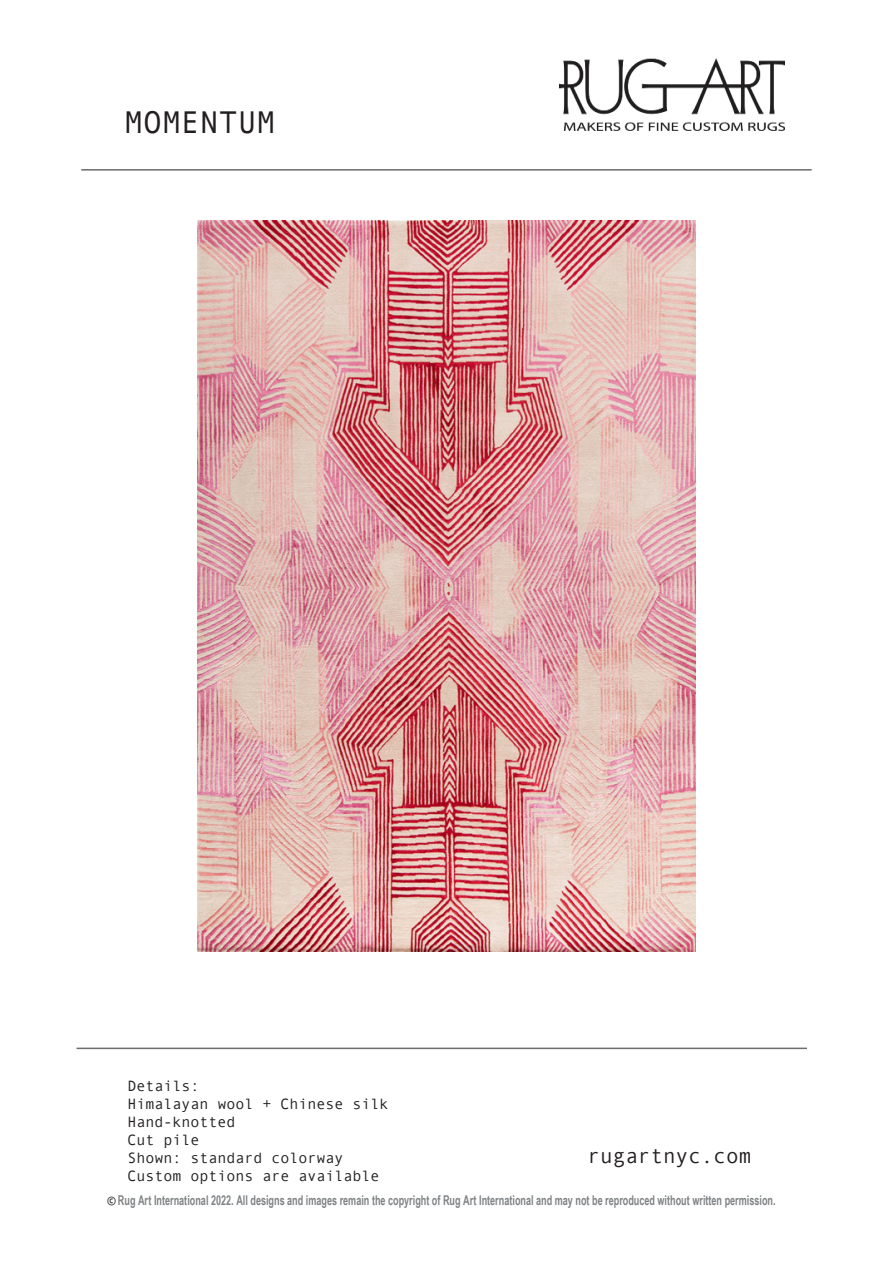
<style>
.page{position:relative;width:893px;height:1263px;background:#fff}
.page>*{position:absolute;margin:0;border:0;box-sizing:border-box;transform-origin:0 0}
.t1{font:31.5px "Andale Mono";color:#231f20}
.t2{font:21px "Andale Mono";color:#231f20}
.t3{font:15px/18px "Andale Mono";color:#231f20}
.t4{font:700 13.5px "Arial Narrow";color:#808385;scale:.82 1}
.s1{font-family:"Andale Mono";font-weight:400;font-size:14.7px;color:#231f20}
</style>
<div class="page">
<img style="left:559px;top:58px;width:226px;height:73px">
<hr style="left:81px;top:169px;width:731px;height:2px;background:#6c6d70">
<hr style="left:77px;top:1047px;width:730px;height:2px;background:#6c6d70">
<img style="left:198px;top:220px;width:498px;height:731px">
<h1 class="t1" style="left:124px;top:101px;width:153px">MOMENTUM</h1>
<p class="t3" style="left:127px;top:1076px;width:263px">Details:<br>Himalayan wool + Chinese silk<br>Hand-knotted<br>Cut pile<br>Shown: standard colorway<br>Custom options are available</p>
<h2 class="t2" style="left:588px;top:1142px;width:165px">rugartnyc.com</h2>
<p class="t4" style="left:107px;top:1190px;width:817px"><span class="s1">©</span> Rug Art International 2022. All designs and images remain the copyright of Rug Art International and may not be reproduced without written permission.</p>
</div>
